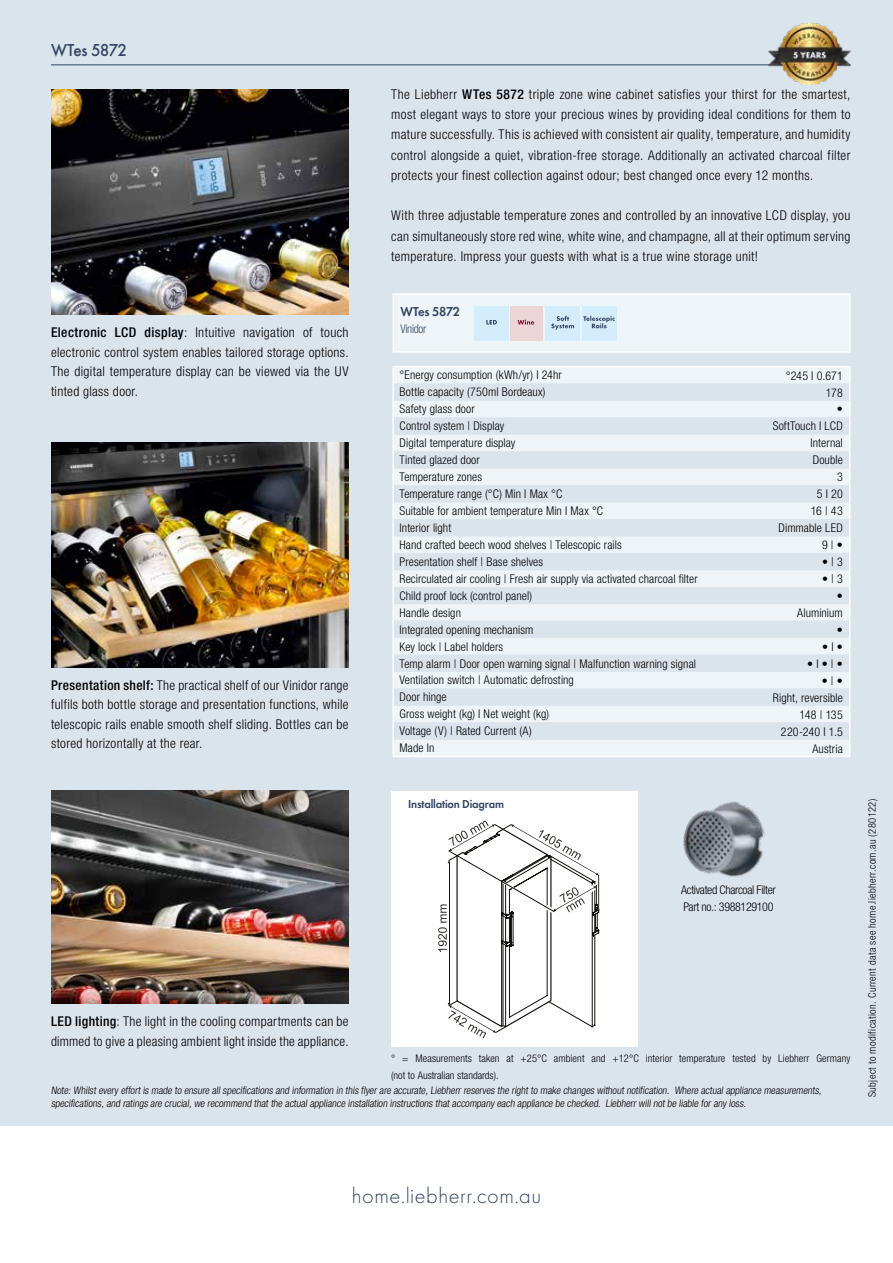
<style>
.page{position:relative;width:893px;height:1263px;background:#dae4ed}
.page>*{position:absolute;margin:0;border:0;box-sizing:border-box;transform-origin:0 0}
.t1{font:300 22.5px "Futura";letter-spacing:.02em;color:#344663}
.t2{font:500 18px "Futura";letter-spacing:-.05em;color:#344663;scale:.95 1}
.t3{font:300 condensed 13.5px/19.5px "Helvetica Neue LTW1 G";letter-spacing:.025em;color:#000;text-align:justify}
.t4{font:13.5px "Futura Dem";letter-spacing:-.03em;color:#344663;scale:.95 1}
.t5{font:300 condensed 12px/17px "Helvetica Neue LTW1 G";letter-spacing:.005em;color:#000;text-align:right}
.t6{font:300 condensed 12px/17px "Helvetica Neue LTW1 G";letter-spacing:-.03em;color:#000}
.t7{font:12px "Futura Dem";letter-spacing:-.015em;color:#344663;scale:.95 1}
.t8{font:300 condensed 12px "Helvetica Neue LTW1 G";letter-spacing:-.025em;color:#344663;scale:.95 1}
.t9{font:300 condensed 10.5px/17px "Helvetica Neue LTW1 G";letter-spacing:.01em;color:#000}
.t10{font:300 condensed 10.5px "Helvetica Neue LTW1 G";letter-spacing:.04em;color:#000}
.s1{font-weight:500}
</style>
<div class="page">
<div style="left:0;top:1127px;width:893px;height:136px;background:#fff"></div>
<hr style="left:51px;top:64px;width:799px;height:1px;background:#344663">
<img style="left:51px;top:89px;width:298px;height:226px">
<img style="left:51px;top:442px;width:298px;height:226px">
<div style="left:394px;top:295px;width:455px;height:461px;background:#edf5f9"></div>
<svg style="left:394px;top:353px;width:455px;height:386px"></svg>
<hr style="left:392px;top:293px;width:458px;height:2px;background:#fff">
<hr style="left:392px;top:295px;width:2px;height:56px;background:#fff">
<hr style="left:849px;top:295px;width:1px;height:56px;background:#fff">
<hr style="left:392px;top:351px;width:458px;height:2px;background:#fff">
<svg style="left:392px;top:367px;width:2px;height:389px"></svg>
<svg style="left:849px;top:367px;width:1px;height:389px"></svg>
<hr style="left:392px;top:756px;width:458px;height:1px;background:#fff">
<hr style="left:392px;top:366px;width:458px;height:1px;background:#fff">
<img style="left:51px;top:791px;width:298px;height:212px">
<div style="left:582px;top:306px;width:34px;height:34px;background:#d4edfc"></div>
<svg style="left:583px;top:316px;width:32px;height:12px"></svg>
<div style="left:474px;top:306px;width:34px;height:34px;background:#d4edfc"></div>
<svg style="left:486px;top:320px;width:11px;height:4px"></svg>
<div style="left:511px;top:306px;width:32px;height:34px;background:#edd4d7"></div>
<svg style="left:518px;top:320px;width:16px;height:5px"></svg>
<div style="left:546px;top:306px;width:34px;height:34px;background:#d4edfc"></div>
<svg style="left:551px;top:316px;width:23px;height:14px"></svg>
<img style="left:683px;top:801px;width:82px;height:76px">
<div style="left:391px;top:791px;width:247px;height:255px;background:#fff"></div>
<img style="left:767px;top:23px;width:84px;height:61px">
<svg style="left:438px;top:821px;width:161px;height:217px"></svg>
<h2 class="t2" style="left:51px;top:39px;width:82px">WTes 5872</h2>
<p class="t3" style="left:51px;top:323px;width:299px"><span class="s1">Electronic LCD display</span>: Intuitive navigation of touch electronic control system enables tailored storage options.<br>The digital temperature display can be viewed via the UV tinted glass door.</p>
<p class="t3" style="left:51px;top:675px;width:299px"><span class="s1">Presentation shelf:</span> The practical shelf of our Vinidor range fulfils both bottle storage and presentation functions, while telescopic rails enable smooth shelf sliding. Bottles can be stored horizontally at the rear.</p>
<p class="t3" style="left:391px;top:84px;width:461px;line-height:20.2px">The Liebherr <span class="s1">WTes 5872</span> triple zone wine cabinet satisfies your thirst for the smartest, most elegant ways to store your precious wines by providing ideal conditions for them to mature successfully. This is achieved with consistent air quality, temperature, and humidity control alongside a quiet, vibration-free storage. Additionally an activated charcoal filter protects your finest collection against odour; best changed once every 12 months.</p>
<p class="t3" style="left:391px;top:206px;width:461px;line-height:20.2px">With three adjustable temperature zones and controlled by an innovative LCD display, you can simultaneously store red wine, white wine, and champagne, all at their optimum serving temperature. Impress your guests with what is a true wine storage unit!</p>
<p class="t4" style="left:400px;top:301px;width:64px">WTes 5872</p>
<p class="t8" style="left:400px;top:322px;width:29px">Vinidor</p>
<p class="t5" style="left:399px;top:367px;width:300px;text-align:left">°Energy consumption (kWh/yr) I 24hr<br>Bottle capacity (750ml Bordeaux)<br>Safety glass door<br>Control system | Display<br>Digital temperature display<br>Tinted glazed door<br>Temperature zones<br>Temperature range (°C) Min I Max °C<br>Suitable for ambient temperature Min I Max °C<br>Interior light<br>Hand crafted beech wood shelves | Telescopic rails<br>Presentation shelf | Base shelves<br>Recirculated air cooling | Fresh air supply via activated charcoal filter<br>Child proof lock (control panel)<br>Handle design<br>Integrated opening mechanism<br>Key lock | Label holders<br>Temp alarm | Door open warning signal | Malfunction warning signal<br>Ventilation switch | Automatic defrosting<br>Door hinge<br>Gross weight (kg) I Net weight (kg)<br>Voltage (V) | Rated Current (A)<br>Made In</p>
<p class="t5" style="left:773px;top:367px;width:72px">°245 I 0.671<br>178<br>•<br>SoftTouch I LCD<br>Internal<br>Double<br>3<br>5 I 20<br>16 | 43<br>Dimmable LED<br>9 | •</p>
<p class="t5" style="left:822px;top:553px;width:22px">• | 3</p>
<p class="t5" style="left:797px;top:570px;width:47px">• | 3<br>•<br>Aluminium •</p>
<p class="t5" style="left:822px;top:638px;width:22px">• I •</p>
<p class="t5" style="left:807px;top:655px;width:37px">• I • | •</p>
<p class="t5" style="left:773px;top:672px;width:71px">• | •<br>Right, reversible<br>148 | 135<br>220-240 I 1.5<br>Austria</p>
<p class="t3" style="left:51px;top:1012px;width:299px"><span class="s1">LED lighting</span>: The light in the cooling compartments can be dimmed to give a pleasing ambient light inside the appliance.</p>
<p class="t7" style="left:408px;top:796px;width:102px">Installation Diagram</p>
<p class="t6" style="left:681px;top:881px;width:96px">Activated Charcoal Filter<br>Part no.: 3988129100</p>
<p class="t9" style="left:391px;top:1050px;width:461px">° = Measurements taken at +25°C ambient and +12°C interior temperature tested by Liebherr Germany (not to Australian standards).</p>
<p class="t9" style="left:51px;top:1082px;width:774px">Note: Whilst every effort is made to ensure all specifications and information in this flyer are accurate, Liebherr reserves the right to make changes without notification. Where actual appliance measurements,</p>
<p class="t9" style="left:51px;top:1095px;width:698px">specifications, and ratings are crucial, we recommend that the actual appliance installation instructions that accompany each appliance be checked. Liebherr will not be liable for any loss.</p>
<p class="t10" style="left:866px;top:1097px;width:300px;rotate:-90deg">Subject to modification. Current data see home.liebherr.com.au (280122)</p>
<h1 class="t1" style="left:352px;top:1183px;width:191px">home.liebherr.com.au</h1>
</div>
